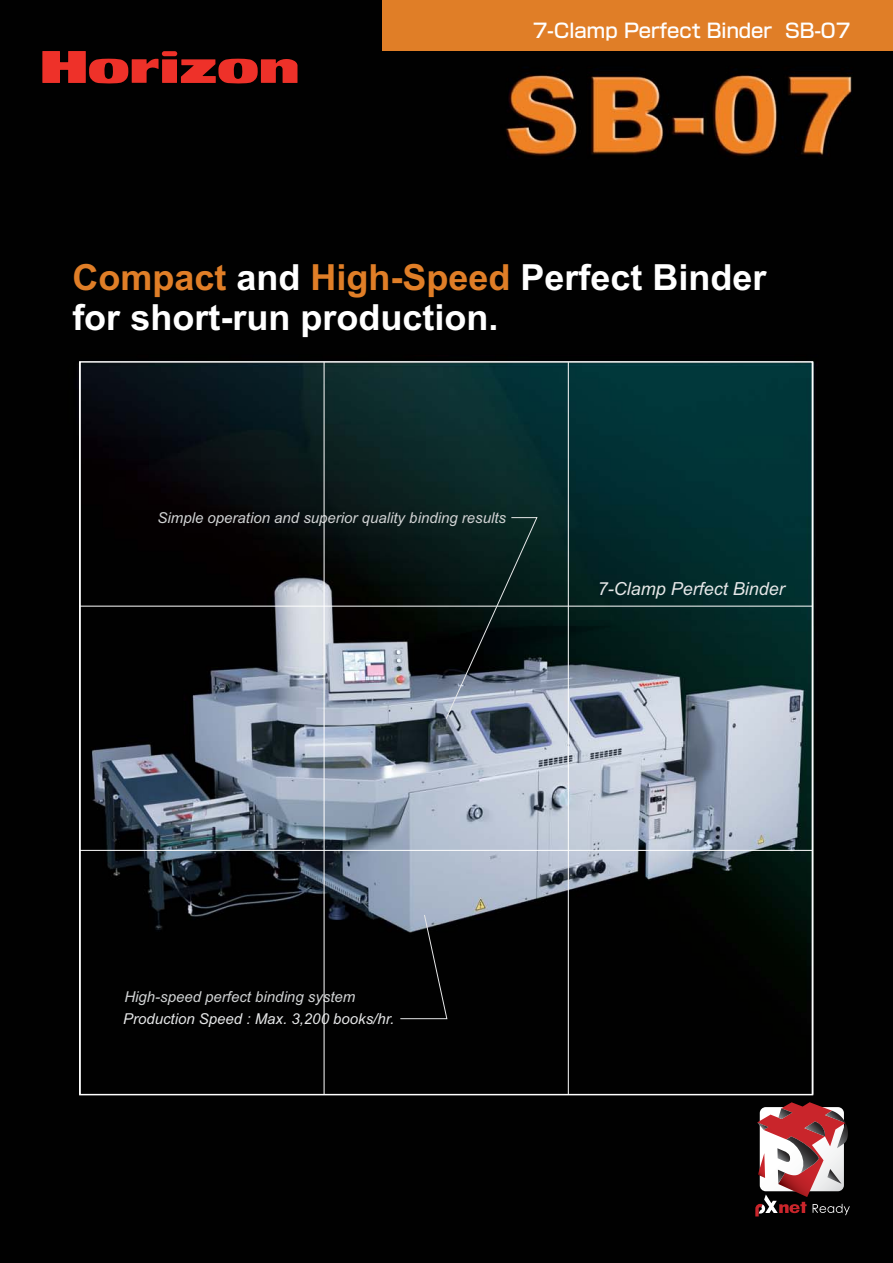
<style>
.page{position:relative;width:893px;height:1263px;background:#fff}
.page>*{position:absolute;margin:0;border:0;box-sizing:border-box;transform-origin:0 0}
.t1{font:700 36px/40.5px "Arial";color:#fff}
.t2{font:19.5px "Shin Go Pro Medium 90 msp RKSJ H";color:#fff}
.t3{font:italic 18px "Arial";color:#e6e7e8}
.t4{font:italic 15px "Arial";color:#d1d3d4}
.t5{font:italic 15px "Arial";color:#e6e7e8}
.s1{color:#e07e27}
</style>
<div class="page">
<img style="left:0;top:0;width:893px;height:1263px">
<hr style="left:324px;top:362px;width:1px;height:732px;background:#fff">
<hr style="left:568px;top:362px;width:1px;height:732px;background:#fff">
<hr style="left:79px;top:606px;width:733px;height:1px;background:#fff">
<hr style="left:79px;top:850px;width:733px;height:1px;background:#fff">
<svg style="left:446px;top:517px;width:91px;height:202px;background:#263538"></svg>
<svg style="left:400px;top:914px;width:47px;height:105px;background:#1c1e20"></svg>
<hr style="left:812px;top:362px;width:1px;height:732px;background:#fff">
<hr style="left:79px;top:362px;width:2px;height:732px;background:#fff">
<svg style="left:755px;top:1102px;width:95px;height:114px"></svg>
<div style="left:162px;top:51px;width:15px;height:5px;background:#ee3129;border-radius:2px"></div>
<div style="left:162px;top:59px;width:15px;height:24px;background:#ee3129"></div>
<svg style="left:42px;top:51px;width:117px;height:32px;background:#961f1a"></svg>
<svg style="left:181px;top:59px;width:116px;height:24px;background:#b4251f"></svg>
<div style="left:382px;top:0;width:511px;height:51px;background:#e07e27"></div>
<h2 class="t2" style="left:533px;top:24px;width:319px">7-Clamp Perfect Binder SB-07</h2>
<h1 class="t1" style="left:72px;top:260px;width:696px"><span class="s1">Compact</span> and <span class="s1">High-Speed</span> Perfect Binder for short-run production.</h1>
<p class="t4" style="left:158px;top:512px;width:350px">Simple operation and superior quality binding results</p>
<p class="t3" style="left:598px;top:582px;width:189px">7-Clamp Perfect Binder</p>
<p class="t4" style="left:124px;top:991px;width:232px">High-speed perfect binding system</p>
<p class="t5" style="left:123px;top:1013px;width:273px">Production Speed : Max. 3,200 books/hr.</p>
</div>
